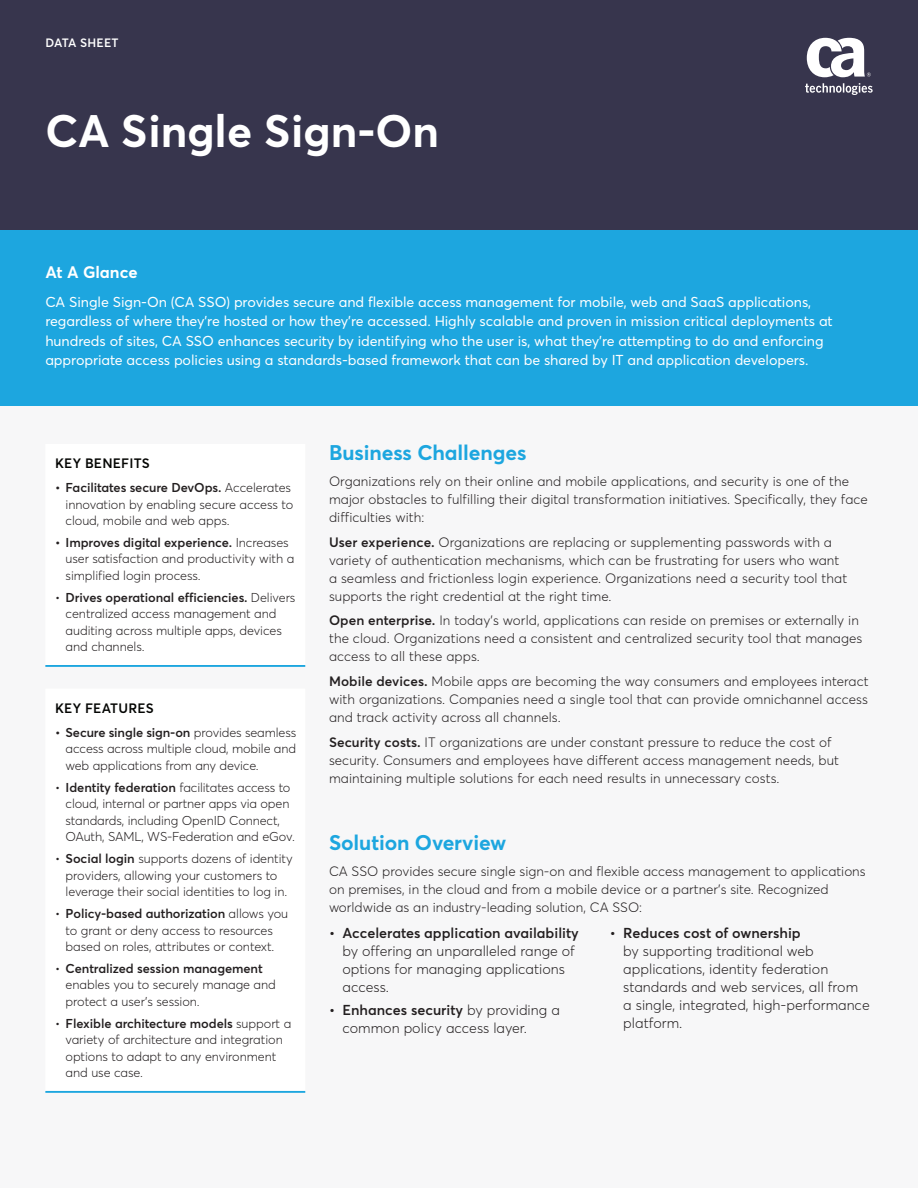
<style>
.page{position:relative;width:918px;height:1188px;background:#fff}
.page>*{position:absolute;margin:0;border:0;box-sizing:border-box;transform-origin:0 0}
.t1{font:700 45px "Averta";color:#fff}
.t2{font:700 21px "Averta";letter-spacing:-.005em;color:#1da6df}
.t3{font:700 16.5px "Averta";color:#fff}
.t4{font:14.25px/19.5px "Averta";letter-spacing:-.005em;color:#fff}
.t5{font:300 14.25px/18px "Averta";color:#231f20}
.t6{font:600 14.25px "Averta";color:#231f20}
.t7{font:300 13.5px/18px "Averta";letter-spacing:.005em;color:#231f20}
.t8{font:600 13.5px "Averta";letter-spacing:.015em;color:#040503}
.t9{font:300 12.75px/16.5px "Averta";letter-spacing:-.005em;color:#231f20}
.t10{font:600 12px "Averta";letter-spacing:.02em;color:#fff}
.s1{font-weight:600}
</style>
<div class="page">
<div style="left:0;top:405px;width:918px;height:783px;background:#f7f7f8"></div>
<div style="left:0;top:228px;width:918px;height:178px;background:#1da6df"></div>
<div style="left:0;top:0;width:918px;height:230px;background:#37354d"></div>
<svg style="left:805px;top:83px;width:68px;height:12px"></svg>
<svg style="left:807px;top:38px;width:64px;height:39px"></svg>
<hr style="left:45px;top:1091px;width:260px;height:2px;background:#1da6df">
<hr style="left:45px;top:665px;width:260px;height:2px;background:#1da6df">
<p class="t10" style="left:45px;top:35px;width:75px">DATA SHEET</p>
<h1 class="t1" style="left:45px;top:103px;width:395px">CA Single Sign-On</h1>
<p class="t3" style="left:45px;top:262px;width:94px">At A Glance</p>
<p class="t4" style="left:45px;top:292px;width:789px">CA Single Sign-On (CA SSO) provides secure and flexible access management for mobile, web and SaaS applications, regardless of where they’re hosted or how they’re accessed. Highly scalable and proven in mission critical deployments at hundreds of sites, CA SSO enhances security by identifying who the user is, what they’re attempting to do and enforcing appropriate access policies using a standards-based framework that can be shared by IT and application developers.</p>
<p class="t8" style="left:55px;top:455px;width:96px">KEY BENEFITS</p>
<p class="t9" style="left:66px;top:479px;width:229px;text-indent:-11px"><span class="s1">• Facilitates secure DevOps.</span> Accelerates innovation by enabling secure access to cloud, mobile and web apps.</p>
<p class="t9" style="left:66px;top:534px;width:230px;text-indent:-11px"><span class="s1">• Improves digital experience.</span> Increases user satisfaction and productivity with a simplified login process.</p>
<p class="t9" style="left:66px;top:589px;width:231px;text-indent:-11px">• <span class="s1">Drives operational efficiencies.</span> Delivers centralized access management and auditing across multiple apps, devices and channels.</p>
<p class="t8" style="left:55px;top:699px;width:100px">KEY FEATURES</p>
<p class="t9" style="left:66px;top:724px;width:232px;text-align:justify;text-indent:-11px"><span class="s1">• Secure single sign-on</span> provides seamless access across multiple cloud, mobile and web applications from any device.</p>
<p class="t9" style="left:66px;top:779px;width:231px;text-indent:-11px">• <span class="s1">Identity federation</span> facilitates access to cloud, internal or partner apps via open standards, including OpenID Connect, OAuth, SAML, WS-Federation and eGov.</p>
<p class="t9" style="left:55px;top:850px;width:239px;text-align:center">• <span class="s1">Social login</span> supports dozens of identity providers, allowing your customers to leverage their social identities to log in.</p>
<p class="t9" style="left:55px;top:905px;width:235px;text-align:center">• <span class="s1">Policy-based authorization</span> allows you to grant or deny access to resources based on roles, attributes or context.</p>
<p class="t9" style="left:66px;top:960px;width:212px;text-indent:-11px">• <span class="s1">Centralized session management </span>enables you to securely manage and protect a user’s session.</p>
<p class="t9" style="left:66px;top:1015px;width:227px;text-indent:-11px">• <span class="s1">Flexible architecture models</span> support a variety of architecture and integration options to adapt to any environment and use case.</p>
<h2 class="t2" style="left:329px;top:439px;width:199px">Business Challenges</h2>
<p class="t7" style="left:329px;top:472px;width:540px">Organizations rely on their online and mobile applications, and security is one of the major obstacles to fulfilling their digital transformation initiatives. Specifically, they face difficulties with:</p>
<p class="t7" style="left:329px;top:533px;width:520px"><span class="s1">User experience.</span> Organizations are replacing or supplementing passwords with a variety of authentication mechanisms, which can be frustrating for users who want a seamless and frictionless login experience. Organizations need a security tool that supports the right credential at the right time.</p>
<p class="t7" style="left:329px;top:612px;width:535px"><span class="s1">Open enterprise.</span> In today’s world, applications can reside on premises or externally in the cloud. Organizations need a consistent and centralized security tool that manages access to all these apps.</p>
<p class="t7" style="left:329px;top:672px;width:541px;text-align:justify"><span class="s1">Mobile devices.</span> Mobile apps are becoming the way consumers and employees interact with organizations. Companies need a single tool that can provide omnichannel access and track activity across all channels.</p>
<p class="t7" style="left:329px;top:733px;width:512px"><span class="s1">Security costs.</span> IT organizations are under constant pressure to reduce the cost of security. Consumers and employees have different access management needs, but maintaining multiple solutions for each need results in unnecessary costs.</p>
<h2 class="t2" style="left:329px;top:829px;width:179px">Solution Overview</h2>
<p class="t7" style="left:329px;top:862px;width:538px">CA SSO provides secure single sign-on and flexible access management to applications on premises, in the cloud and from a mobile device or a partner’s site. Recognized worldwide as an industry-leading solution, CA SSO:</p>
<p class="t6" style="left:329px;top:924px;width:251px">• Accelerates application availability</p>
<p class="t5" style="left:343px;top:942px;width:234px">by offering an unparalleled range of options for managing applications access.</p>
<p class="t5" style="left:343px;top:1001px;width:219px;text-indent:-13px"><span class="s1">• Enhances security</span> by providing a common policy access layer.</p>
<p class="t6" style="left:610px;top:924px;width:192px">• Reduces cost of ownership</p>
<p class="t5" style="left:623px;top:942px;width:248px">by supporting traditional web applications, identity federation standards and web services, all from a single, integrated, high-performance platform.</p>
</div>
